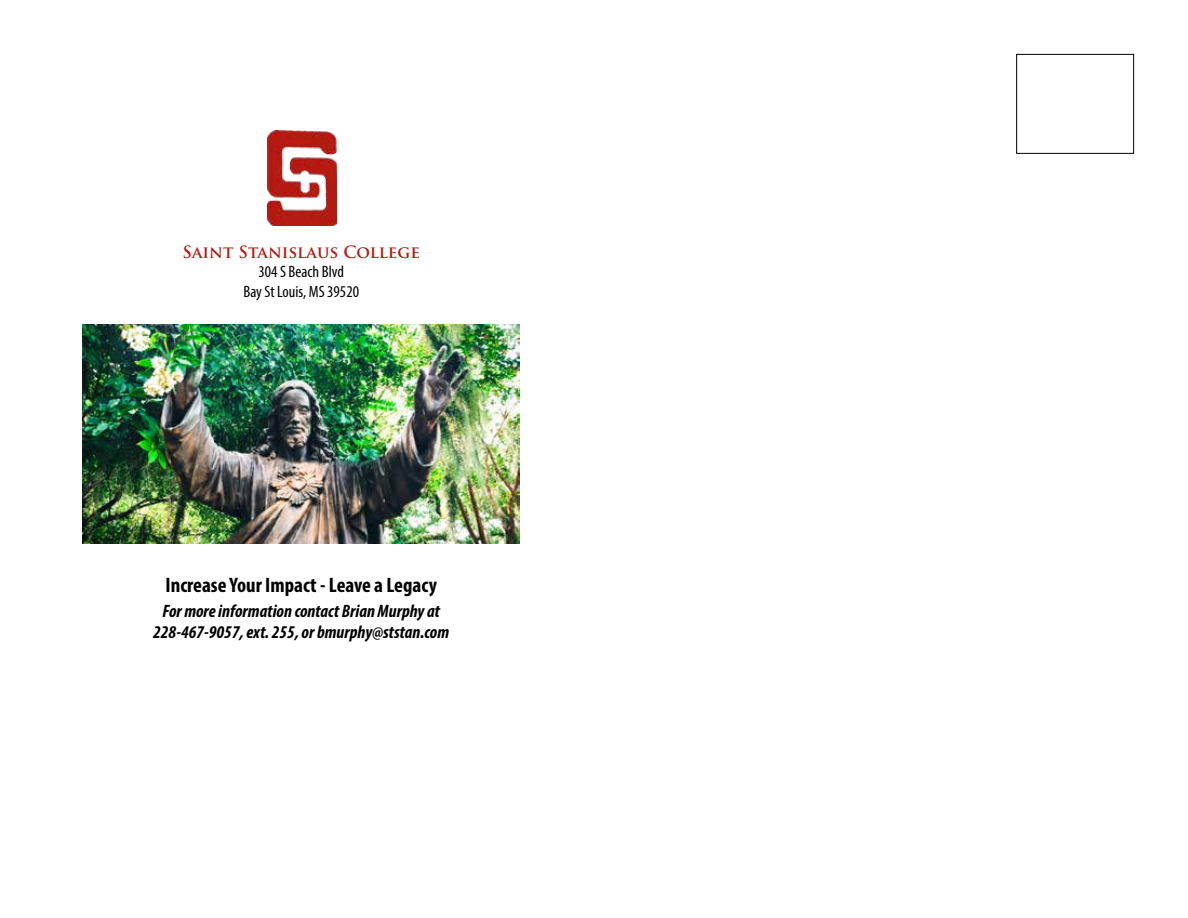
<style>
.page{position:relative;width:1188px;height:918px;background:#fff}
.page>*{position:absolute;margin:0;border:0;box-sizing:border-box;transform-origin:0 0}
.t1{font:700 condensed 21px "Myriad Pro";color:#000}
.t2{font:italic 700 condensed 18px/21px "Myriad Pro";color:#000;text-align:center}
.t3{font:condensed 16.5px/19.5px "Myriad Pro";color:#000;text-align:center}
.t4{font:700 16.5px "Trajan Pro";color:#b51b12}
</style>
<div class="page">
<div style="left:1016px;top:54px;width:118px;height:100px;border:1px solid #000"></div>
<img style="left:83px;top:325px;width:437px;height:219px">
<img style="left:267px;top:131px;width:70px;height:95px">
<p class="t4" style="left:183px;top:242px;width:239px">SAINT STANISLAUS COLLEGE</p>
<p class="t3" style="left:243px;top:262px;width:117px">304 S Beach Blvd<br>Bay St Louis, MS 39520</p>
<p class="t1" style="left:166px;top:572px;width:273px">Increase Your Impact - Leave a Legacy</p>
<p class="t2" style="left:153px;top:600px;width:298px">For more information contact Brian Murphy at<br>228-467-9057, ext. 255, or bmurphy@ststan.com</p>
</div>
